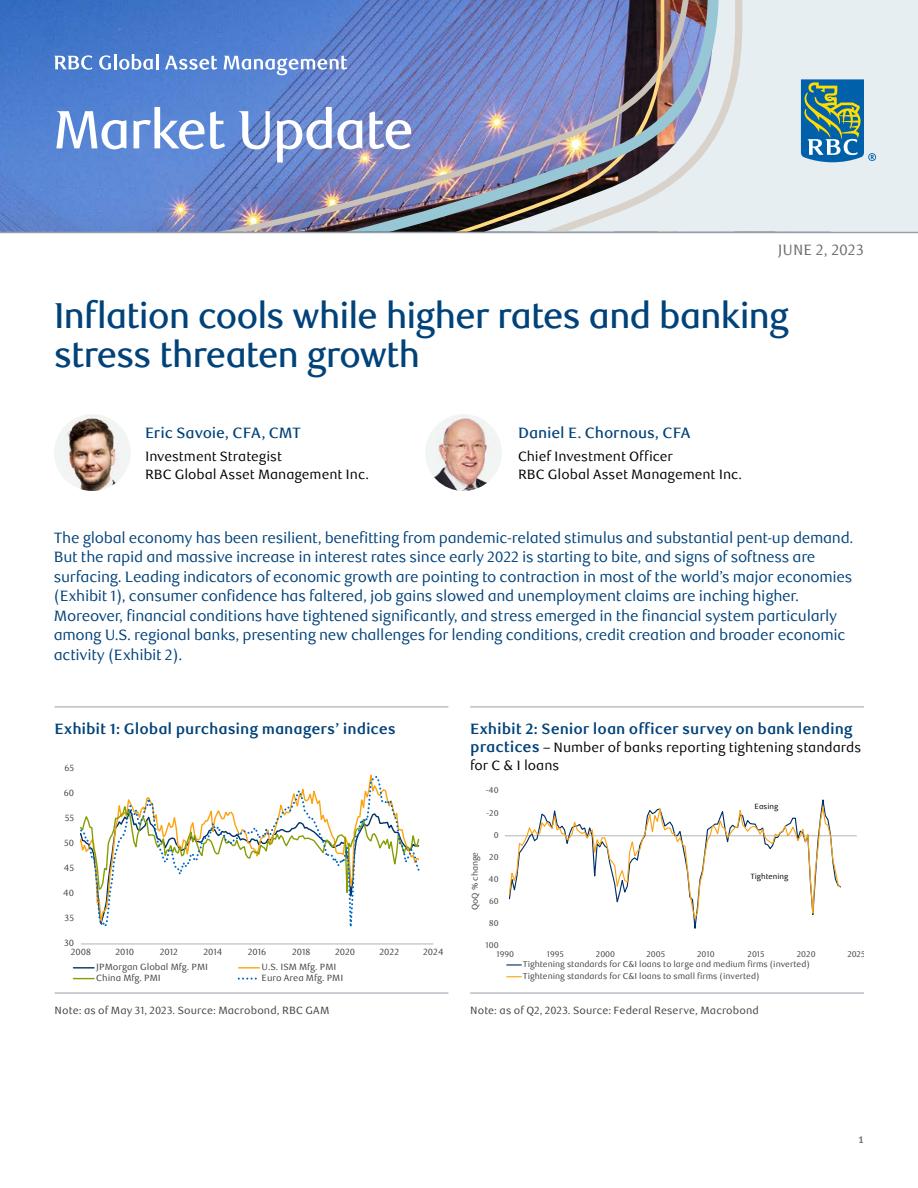
<style>
.page{position:relative;width:918px;height:1188px;background:#fff}
.page>*{position:absolute;margin:0;border:0;box-sizing:border-box;transform-origin:0 0}
.t1{font:500 54px "RBC Display";letter-spacing:-.025em;color:#fff}
.H1_Primary_Headline{font:500 36px/39px "RBC Display";letter-spacing:-.02em;color:#00427a}
.P_Intro_text{font:15px/19.5px "RBC Text";letter-spacing:-.02em;color:#00427a}
.H3_Chart_Table_Title{font:700 15px "RBC Text";letter-spacing:-.005em;color:#00427a}
.P_Author_name__cover{font:500 15px "RBC Text";letter-spacing:-.005em;color:#00427a}
.P_Advisor_use_only{font:15px "RBC Text Cond";letter-spacing:-.005em;color:#6d6e71}
.P_Author_s_title__co{font:13.5px/18px "RBC Text";letter-spacing:-.005em;color:#000}
.H3_Chart_Table_Title-2{font:13.5px/18px "RBC Text";letter-spacing:-.005em;color:#000}
.P_Chart_Footnotes_KL{font:10.5px "RBC Text";letter-spacing:.01em;color:#414042}
.t2{font:9.75px "Meta Bold LF";color:#6d6e71}
.t3{font:9px "RBC Text";color:#414143}
.t4{font:8.4px/8.2px "RBC Text";color:#414143}
.t5{font:7.65px "RBC Text";color:#000}
.s1{font-weight:700;font-size:15px;color:#00427a}
</style>
<div class="page">
<div style="left:0;top:0;width:918px;height:232px;background:#e7eef1"></div>
<svg style="left:719px;top:0;width:23px;height:232px"></svg>
<img style="left:0;top:0;width:719px;height:232px">
<svg style="left:801px;top:79px;width:75px;height:83px"></svg>
<hr style="left:0;top:232px;width:918px;height:1px;background:#95a0a9">
<svg style="left:54px;top:55px;width:38px;height:15px"></svg>
<svg style="left:99px;top:55px;width:12px;height:15px"></svg>
<hr style="left:114px;top:54px;width:3px;height:15px;background:#fff">
<svg style="left:119px;top:54px;width:39px;height:16px"></svg>
<svg style="left:165px;top:56px;width:52px;height:14px"></svg>
<svg style="left:224px;top:56px;width:123px;height:19px"></svg>
<img style="left:54px;top:414px;width:77px;height:77px;border-radius:38px">
<img style="left:425px;top:414px;width:77px;height:77px;border-radius:38px">
<hr style="left:470px;top:707px;width:394px;height:1px;background:#95a0a9">
<hr style="left:470px;top:993px;width:394px;height:1px;background:#95a0a9">
<hr style="left:505px;top:836px;width:352px;height:1px;background:#b1b4b6">
<svg style="left:508px;top:800px;width:334px;height:129px"></svg>
<svg style="left:507px;top:964px;width:14px;height:2px"></svg>
<svg style="left:507px;top:976px;width:14px;height:1px"></svg>
<hr style="left:55px;top:707px;width:393px;height:1px;background:#95a0a9">
<hr style="left:55px;top:993px;width:393px;height:1px;background:#95a0a9">
<hr style="left:81px;top:944px;width:352px;height:1px;background:#b1b4b6">
<svg style="left:81px;top:774px;width:340px;height:171px"></svg>
<hr style="left:73px;top:967px;width:21px;height:2px;background:#003168">
<hr style="left:239px;top:967px;width:20px;height:2px;background:#fca311">
<svg style="left:73px;top:978px;width:21px;height:1px"></svg>
<svg style="left:239px;top:978px;width:18px;height:2px"></svg>
<h1 class="t1" style="left:54px;top:99px;width:361px">Market Update</h1>
<p class="P_Advisor_use_only" style="left:778px;top:241px;width:88px">JUNE 2, 2023</p>
<h1 class="H1_Primary_Headline" style="left:54px;top:297px;width:736px">Inflation cools while higher rates and banking stress threaten growth</h1>
<p class="P_Author_name__cover" style="left:145px;top:424px;width:158px">Eric Savoie, CFA, CMT</p>
<p class="P_Author_s_title__co" style="left:145px;top:448px;width:226px">Investment Strategist<br>RBC Global Asset Management Inc.</p>
<p class="P_Author_name__cover" style="left:518px;top:424px;width:174px">Daniel E. Chornous, CFA</p>
<p class="P_Author_s_title__co" style="left:518px;top:448px;width:226px">Chief Investment Officer<br>RBC Global Asset Management Inc.</p>
<p class="P_Intro_text" style="left:54px;top:528px;width:801px">The global economy has been resilient, benefitting from pandemic-related stimulus and substantial pent-up demand.<br>But the rapid and massive increase in interest rates since early 2022 is starting to bite, and signs of softness are surfacing. Leading indicators of economic growth are pointing to contraction in most of the world’s major economies (Exhibit 1), consumer confidence has faltered, job gains slowed and unemployment claims are inching higher.<br>Moreover, financial conditions have tightened significantly, and stress emerged in the financial system particularly among U.S. regional banks, presenting new challenges for lending conditions, credit creation and broader economic activity (Exhibit 2).</p>
<p class="H3_Chart_Table_Title" style="left:55px;top:720px;width:343px">Exhibit 1: Global purchasing managers’ indices</p>
<p class="t3" style="left:64px;top:762px;width:11px">65</p>
<p class="t3" style="left:64px;top:787px;width:12px">60</p>
<p class="t3" style="left:65px;top:813px;width:11px">55</p>
<p class="t3" style="left:64px;top:838px;width:12px">50</p>
<p class="t3" style="left:64px;top:863px;width:12px">45</p>
<p class="t3" style="left:63px;top:888px;width:12px">40</p>
<p class="t3" style="left:65px;top:913px;width:11px">35</p>
<p class="t3" style="left:64px;top:938px;width:12px">30</p>
<p class="t3" style="left:71px;top:946px;width:22px">2008</p>
<p class="t3" style="left:115px;top:946px;width:20px">2010</p>
<p class="t3" style="left:160px;top:946px;width:20px">2012</p>
<p class="t3" style="left:204px;top:946px;width:20px">2014</p>
<p class="t3" style="left:248px;top:946px;width:20px">2016</p>
<p class="t3" style="left:292px;top:946px;width:20px">2018</p>
<p class="t3" style="left:335px;top:946px;width:22px">2020</p>
<p class="t3" style="left:380px;top:946px;width:21px">2022</p>
<p class="t3" style="left:423px;top:946px;width:22px">2024</p>
<p class="t3" style="left:96px;top:961px;width:113px">JPMorgan Global Mfg. PMI</p>
<p class="t3" style="left:262px;top:961px;width:76px">U.S. ISM Mfg. PMI</p>
<p class="t3" style="left:96px;top:972px;width:66px">China Mfg. PMI</p>
<p class="t3" style="left:262px;top:972px;width:83px">Euro Area Mfg. PMI</p>
<p class="P_Chart_Footnotes_KL" style="left:55px;top:1004px;width:276px">Note: as of May 31, 2023. Source: Macrobond, RBC GAM</p>
<h3 class="H3_Chart_Table_Title" style="left:470px;top:720px;width:384px">Exhibit 2: Senior loan officer survey on bank lending</h3>
<h3 class="H3_Chart_Table_Title-2" style="left:470px;top:739px;width:393px"><span class="s1">practices</span> – Number of banks reporting tightening standards for C &amp; I loans</h3>
<p class="t4" style="left:486px;top:787px;width:14px">-40</p>
<p class="t4" style="left:487px;top:809px;width:14px">-20</p>
<p class="t4" style="left:494px;top:831px;width:6px">0</p>
<p class="t4" style="left:489px;top:853px;width:11px">20</p>
<p class="t4" style="left:489px;top:875px;width:12px">40</p>
<p class="t4" style="left:489px;top:897px;width:11px">60</p>
<p class="t4" style="left:489px;top:919px;width:11px">80</p>
<p class="t4" style="left:497px;top:941px;width:19px;text-indent:-11px">100<br>1990</p>
<p class="t4" style="left:547px;top:950px;width:18px">1995</p>
<p class="t4" style="left:596px;top:950px;width:21px">2000</p>
<p class="t4" style="left:646px;top:950px;width:20px">2005</p>
<p class="t4" style="left:697px;top:950px;width:19px">2010</p>
<p class="t4" style="left:748px;top:950px;width:18px">2015</p>
<p class="t4" style="left:797px;top:950px;width:20px">2020</p>
<p class="t4" style="left:847px;top:950px;width:20px">2025</p>
<p class="t5" style="left:755px;top:802px;width:25px">Easing</p>
<p class="t4" style="left:471px;top:910px;width:60px;rotate:-90deg">QoQ % change</p>
<p class="t5" style="left:750px;top:872px;width:40px">Tightening</p>
<p class="t4" style="left:523px;top:958px;width:289px;line-height:11.9px">Tightening standards for C&amp;I loans to large and medium firms (inverted)<br>Tightening standards for C&amp;I loans to small firms (inverted)</p>
<p class="P_Chart_Footnotes_KL" style="left:470px;top:1004px;width:290px">Note: as of Q2, 2023. Source: Federal Reserve, Macrobond</p>
<p class="t2" style="left:859px;top:1134px;width:7px">1</p>
</div>
